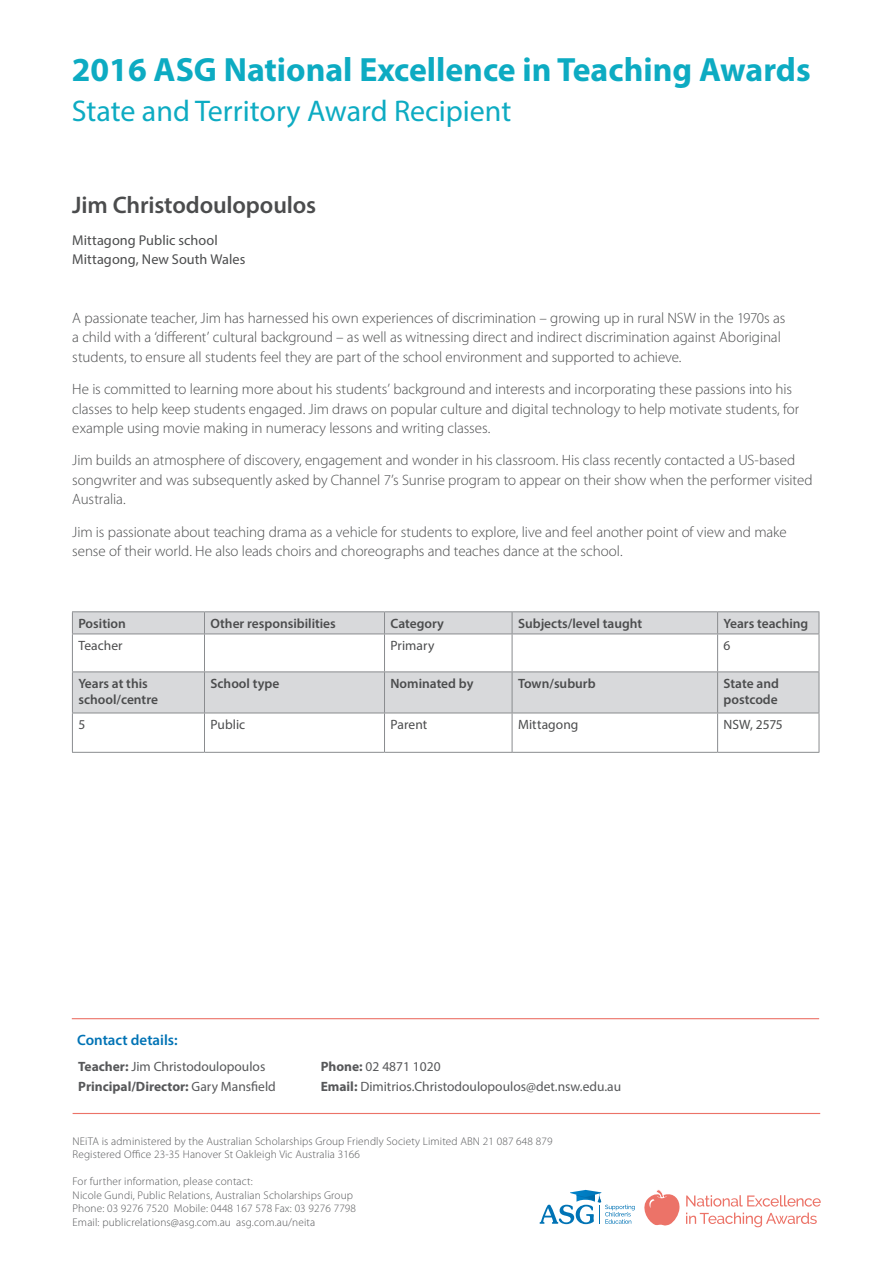
<style>
.page{position:relative;width:893px;height:1263px;background:#fff}
.page>*{position:absolute;margin:0;border:0;box-sizing:border-box;transform-origin:0 0}
.t1{font:700 33.75px "Myriad Pro";color:#0dabc2}
.t2{font:30px "Myriad Pro";color:#0dabc2}
.t3{font:600 24px "Myriad Pro";letter-spacing:-.005em;color:#4b4c4d}
.t4{font:300 15px/19.5px "Myriad Pro";letter-spacing:-.005em;color:#4b4c4d}
.t5{font:600 15px "Myriad Pro";color:#0073b5}
.t6{font:14.25px/19.5px "Myriad Pro";letter-spacing:.005em;color:#4b4c4d}
.t7{font:600 13.5px/16.2px "Myriad Pro";color:#4b4c4d}
.t8{font:13.5px/19.5px "Myriad Pro";color:#57585a}
.t9{font:13.5px "Myriad Pro";letter-spacing:.005em;color:#4b4c4d}
.t10{font:300 11.25px/13.5px "Myriad Pro";letter-spacing:.015em;color:#57585a}
.s1{font-weight:700}
</style>
<div class="page">
<hr style="left:73px;top:1113px;width:747px;height:1px;background:#ec7368">
<hr style="left:72px;top:1018px;width:747px;height:1px;background:#ec7368">
<svg style="left:686px;top:1195px;width:135px;height:11px"></svg>
<svg style="left:686px;top:1212px;width:131px;height:15px"></svg>
<svg style="left:540px;top:1189px;width:140px;height:37px"></svg>
<svg style="left:73px;top:612px;width:746px;height:101px;fill:#d8d9db"></svg>
<hr style="left:72px;top:611px;width:132px;height:1px;background:#8a8c8f">
<svg style="left:72px;top:612px;width:1px;height:21px"></svg>
<hr style="left:204px;top:611px;width:180px;height:1px;background:#8a8c8f">
<svg style="left:204px;top:612px;width:1px;height:21px"></svg>
<hr style="left:384px;top:611px;width:128px;height:1px;background:#8a8c8f">
<svg style="left:384px;top:612px;width:1px;height:21px"></svg>
<hr style="left:512px;top:611px;width:206px;height:1px;background:#8a8c8f">
<svg style="left:512px;top:612px;width:1px;height:21px"></svg>
<hr style="left:718px;top:611px;width:101px;height:1px;background:#8a8c8f">
<svg style="left:717px;top:612px;width:1px;height:21px"></svg>
<svg style="left:819px;top:612px;width:1px;height:21px"></svg>
<hr style="left:72px;top:633px;width:132px;height:1px;background:#8a8c8f">
<hr style="left:72px;top:634px;width:1px;height:37px;background:#8a8c8f">
<hr style="left:204px;top:633px;width:180px;height:1px;background:#8a8c8f">
<hr style="left:204px;top:634px;width:1px;height:37px;background:#8a8c8f">
<hr style="left:384px;top:633px;width:128px;height:1px;background:#8a8c8f">
<hr style="left:384px;top:634px;width:1px;height:37px;background:#8a8c8f">
<hr style="left:512px;top:633px;width:206px;height:1px;background:#8a8c8f">
<hr style="left:512px;top:634px;width:1px;height:37px;background:#8a8c8f">
<hr style="left:718px;top:633px;width:101px;height:1px;background:#8a8c8f">
<hr style="left:717px;top:634px;width:1px;height:37px;background:#8a8c8f">
<hr style="left:819px;top:634px;width:1px;height:37px;background:#8a8c8f">
<hr style="left:72px;top:671px;width:132px;height:1px;background:#8a8c8f">
<hr style="left:72px;top:672px;width:1px;height:41px;background:#8a8c8f">
<hr style="left:204px;top:671px;width:180px;height:1px;background:#8a8c8f">
<hr style="left:204px;top:672px;width:1px;height:41px;background:#8a8c8f">
<hr style="left:384px;top:671px;width:128px;height:1px;background:#8a8c8f">
<hr style="left:384px;top:672px;width:1px;height:41px;background:#8a8c8f">
<hr style="left:512px;top:671px;width:206px;height:1px;background:#8a8c8f">
<hr style="left:512px;top:672px;width:1px;height:41px;background:#8a8c8f">
<hr style="left:718px;top:671px;width:101px;height:1px;background:#8a8c8f">
<hr style="left:717px;top:672px;width:1px;height:41px;background:#8a8c8f">
<hr style="left:819px;top:672px;width:1px;height:41px;background:#8a8c8f">
<hr style="left:72px;top:713px;width:132px;height:1px;background:#8a8c8f">
<hr style="left:72px;top:713px;width:1px;height:39px;background:#8a8c8f">
<hr style="left:204px;top:713px;width:180px;height:1px;background:#8a8c8f">
<hr style="left:204px;top:713px;width:1px;height:39px;background:#8a8c8f">
<hr style="left:384px;top:713px;width:128px;height:1px;background:#8a8c8f">
<hr style="left:384px;top:713px;width:1px;height:39px;background:#8a8c8f">
<hr style="left:512px;top:713px;width:206px;height:1px;background:#8a8c8f">
<hr style="left:512px;top:713px;width:1px;height:39px;background:#8a8c8f">
<hr style="left:718px;top:713px;width:101px;height:1px;background:#8a8c8f">
<hr style="left:717px;top:713px;width:1px;height:39px;background:#8a8c8f">
<hr style="left:819px;top:713px;width:1px;height:39px;background:#8a8c8f">
<hr style="left:72px;top:752px;width:132px;height:1px;background:#8a8c8f">
<hr style="left:204px;top:752px;width:180px;height:1px;background:#8a8c8f">
<hr style="left:384px;top:752px;width:128px;height:1px;background:#8a8c8f">
<hr style="left:512px;top:752px;width:206px;height:1px;background:#8a8c8f">
<hr style="left:718px;top:752px;width:101px;height:1px;background:#8a8c8f">
<h1 class="t1" style="left:72px;top:48px;width:740px">2016 ASG National Excellence in Teaching Awards</h1>
<h2 class="t2" style="left:72px;top:93px;width:441px">State and Territory Award Recipient</h2>
<h3 class="t3" style="left:72px;top:189px;width:245px">Jim Christodoulopoulos</h3>
<p class="t6" style="left:72px;top:230px;width:175px">Mittagong Public school<br>Mittagong, New South Wales</p>
<p class="t4" style="left:72px;top:308px;width:715px">A passionate teacher, Jim has harnessed his own experiences of discrimination – growing up in rural NSW in the 1970s as a child with a ‘different’ cultural background – as well as witnessing direct and indirect discrimination against Aboriginal students, to ensure all students feel they are part of the school environment and supported to achieve.</p>
<p class="t4" style="left:72px;top:380px;width:729px">He is committed to learning more about his students’ background and interests and incorporating these passions into his classes to help keep students engaged. Jim draws on popular culture and digital technology to help motivate students, for example using movie making in numeracy lessons and writing classes.</p>
<p class="t4" style="left:72px;top:451px;width:742px">Jim builds an atmosphere of discovery, engagement and wonder in his classroom. His class recently contacted a US-based songwriter and was subsequently asked by Channel 7’s Sunrise program to appear on their show when the performer visited<br>Australia.</p>
<p class="t4" style="left:72px;top:522px;width:716px">Jim is passionate about teaching drama as a vehicle for students to explore, live and feel another point of view and make sense of their world. He also leads choirs and choreographs and teaches dance at the school.</p>
<p class="t7" style="left:78px;top:615px;width:49px">Position</p>
<p class="t7" style="left:210px;top:615px;width:127px">Other responsibilities</p>
<p class="t7" style="left:390px;top:615px;width:55px">Category</p>
<p class="t7" style="left:518px;top:615px;width:126px">Subjects/level taught</p>
<p class="t7" style="left:724px;top:615px;width:86px">Years teaching</p>
<p class="t9" style="left:78px;top:637px;width:46px">Teacher</p>
<p class="t9" style="left:390px;top:637px;width:45px">Primary</p>
<p class="t9" style="left:724px;top:637px;width:8px">6</p>
<p class="t7" style="left:78px;top:675px;width:81px">Years at this school/centre</p>
<p class="t7" style="left:210px;top:675px;width:70px">School type</p>
<p class="t7" style="left:390px;top:675px;width:84px">Nominated by</p>
<p class="t7" style="left:518px;top:675px;width:79px">Town/suburb</p>
<p class="t7" style="left:724px;top:675px;width:57px">State and postcode</p>
<p class="t9" style="left:78px;top:716px;width:8px">5</p>
<p class="t9" style="left:210px;top:716px;width:36px">Public</p>
<p class="t9" style="left:390px;top:716px;width:38px">Parent</p>
<p class="t9" style="left:518px;top:716px;width:62px">Mittagong</p>
<p class="t9" style="left:724px;top:716px;width:61px">NSW, 2575</p>
<p class="t5" style="left:77px;top:1030px;width:102px">Contact details:</p>
<p class="t8" style="left:78px;top:1057px;width:199px"><span class="s1">Teacher:</span> Jim Christodoulopoulos<br><span class="s1">Principal/Director:</span> Gary Mansfield</p>
<p class="t8" style="left:321px;top:1057px;width:302px"><span class="s1">Phone:</span> 02 4871 1020<br><span class="s1">Email:</span> Dimitrios.Christodoulopoulos@det.nsw.edu.au</p>
<p class="t10" style="left:73px;top:1135px;width:481px">NEiTA is administered by the Australian Scholarships Group Friendly Society Limited ABN 21 087 648 879<br>Registered Office 23-35 Hanover St Oakleigh Vic Australia 3166</p>
<p class="t10" style="left:73px;top:1175px;width:285px">For further information, please contact:<br>Nicole Gundi, Public Relations, Australian Scholarships Group Phone: 03 9276 7520 Mobile: 0448 167 578 Fax: 03 9276 7798<br>Email: publicrelations@asg.com.au asg.com.au/neita</p>
</div>
